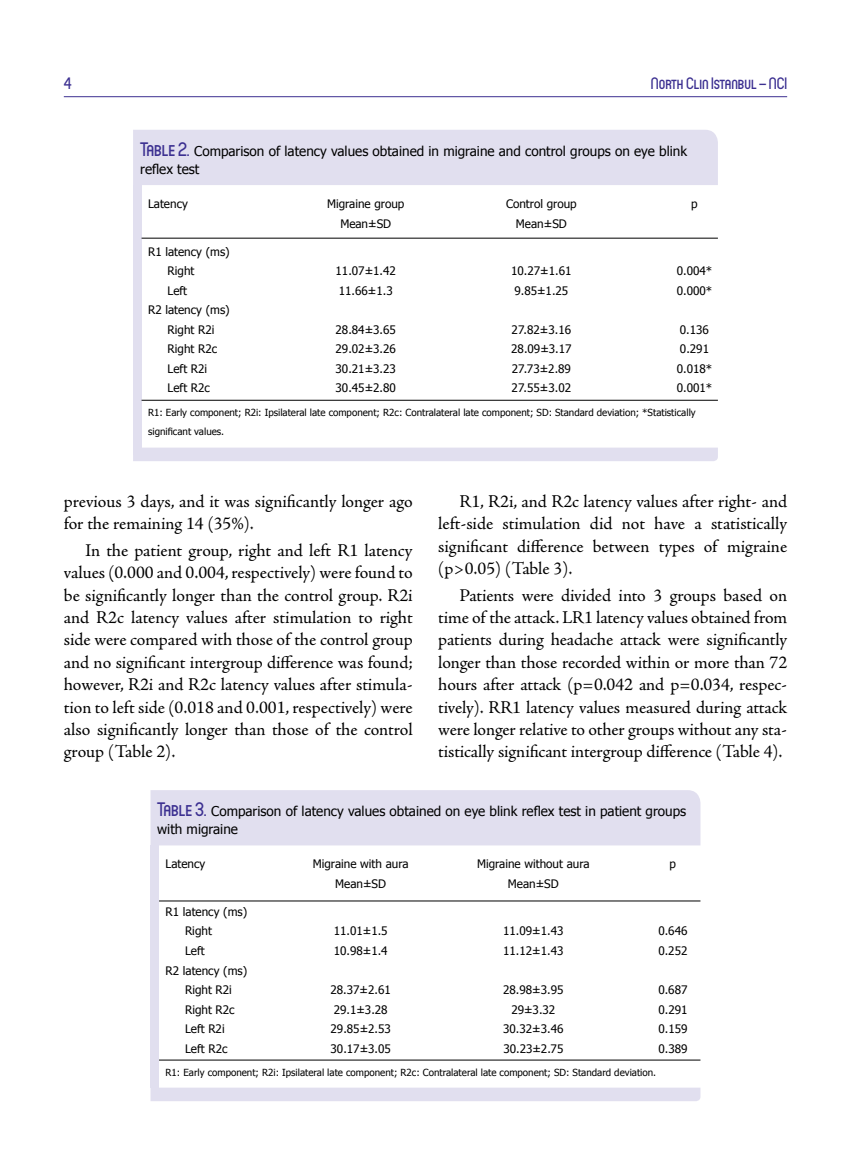
<style>
.page{position:relative;width:851px;height:1170px;background:#fff}
.page>*{position:absolute;margin:0;border:0;box-sizing:border-box;transform-origin:0 0}
.t1{font:18px/22.4px "Adobe Jenson Pro";letter-spacing:-.005em;color:#000;text-align:justify}
.t2{font:500 16.5px "Circula";color:#3c3091}
.t3{font:13.5px/18px "Tahoma";color:#000}
.t4{font:11.7px/19.5px "Tahoma";color:#000}
.t5{font:9.75px/19.5px "Tahoma";color:#000}
.s1{font-family:"Circula";font-weight:500;font-size:19.5px;color:#3c3091}
</style>
<div class="page">
<hr style="left:64px;top:96px;width:723px;height:1px;background:#3c3091">
<div style="left:133px;top:185px;width:8px;height:269px;background:#e1dfef"></div>
<svg style="left:133px;top:447px;width:584px;height:14px;background:#e2e0ef"></svg>
<div style="left:133px;top:130px;width:584px;height:55px;background:#e1dfef"></div>
<hr style="left:141px;top:238px;width:576px;height:1px;background:#000">
<hr style="left:141px;top:400px;width:576px;height:1px;background:#000">
<div style="left:150px;top:845px;width:9px;height:242px;background:#e1dfef"></div>
<svg style="left:150px;top:1087px;width:550px;height:14px;background:#e2e0ef"></svg>
<div style="left:150px;top:790px;width:550px;height:55px;background:#e1dfef"></div>
<hr style="left:159px;top:900px;width:541px;height:1px;background:#000">
<hr style="left:159px;top:1059px;width:541px;height:1px;background:#000">
<p class="t2" style="left:64px;top:73px;width:9px">4</p>
<p class="t2" style="left:650px;top:73px;width:138px">North Clin Istanbul – NCI</p>
<p class="t3" style="left:140px;top:141px;width:548px"><span class="s1">Table 2.</span> Comparison of latency values obtained in migraine and control groups on eye blink reflex test</p>
<p class="t4" style="left:148px;top:193px;width:41px">Latency</p>
<p class="t4" style="left:327px;top:193px;width:79px">Migraine group</p>
<p class="t4" style="left:506px;top:193px;width:72px">Control group</p>
<p class="t4" style="left:691px;top:193px;width:8px">p</p>
<p class="t4" style="left:340px;top:213px;width:52px">Mean±SD</p>
<p class="t4" style="left:516px;top:213px;width:52px">Mean±SD</p>
<p class="t4" style="left:167px;top:241px;width:64px;text-indent:-20px">R1 latency (ms)<br>Right</p>
<p class="t4" style="left:335px;top:260px;width:62px">11.07±1.42</p>
<p class="t4" style="left:511px;top:260px;width:62px">10.27±1.61</p>
<p class="t4" style="left:676px;top:260px;width:37px">0.004*</p>
<p class="t4" style="left:167px;top:280px;width:21px">Left</p>
<p class="t4" style="left:339px;top:280px;width:55px">11.66±1.3</p>
<p class="t4" style="left:514px;top:280px;width:55px">9.85±1.25</p>
<p class="t4" style="left:676px;top:280px;width:37px">0.000*</p>
<p class="t4" style="left:148px;top:299px;width:83px;text-align:center">R2 latency (ms)<br>Right R2i</p>
<p class="t4" style="left:335px;top:319px;width:62px">28.84±3.65</p>
<p class="t4" style="left:511px;top:319px;width:61px">27.82±3.16</p>
<p class="t4" style="left:679px;top:319px;width:31px">0.136</p>
<p class="t4" style="left:168px;top:338px;width:51px">Right R2c</p>
<p class="t4" style="left:335px;top:338px;width:62px">29.02±3.26</p>
<p class="t4" style="left:511px;top:338px;width:62px">28.09±3.17</p>
<p class="t4" style="left:679px;top:338px;width:31px">0.291</p>
<p class="t4" style="left:168px;top:358px;width:41px">Left R2i</p>
<p class="t4" style="left:335px;top:358px;width:62px">30.21±3.23</p>
<p class="t4" style="left:511px;top:358px;width:61px">27.73±2.89</p>
<p class="t4" style="left:676px;top:358px;width:37px">0.018*</p>
<p class="t4" style="left:168px;top:377px;width:44px">Left R2c</p>
<p class="t4" style="left:335px;top:377px;width:62px">30.45±2.80</p>
<p class="t4" style="left:511px;top:377px;width:61px">27.55±3.02</p>
<p class="t4" style="left:676px;top:377px;width:37px">0.001*</p>
<p class="t5" style="left:148px;top:402px;width:549px">R1: Early component; R2i: Ipsilateral late component; R2c: Contralateral late component; SD: Standard deviation; *Statistically significant values.</p>
<p class="t1" style="left:64px;top:490px;width:350px">previous 3 days, and it was significantly longer ago for the remaining 14 (35%).</p>
<p class="t1" style="left:64px;top:539px;width:350px;text-indent:21px">In the patient group, right and left R1 latency values (0.000 and 0.004, respectively) were found to be significantly longer than the control group. R2i and R2c latency values after stimulation to right side were compared with those of the control group and no significant intergroup difference was found; however, R2i and R2c latency values after stimula&shy;tion to left side (0.018 and 0.001, respectively) were also significantly longer than those of the control group (Table 2).</p>
<p class="t1" style="left:438px;top:490px;width:350px;text-indent:21px">R1, R2i, and R2c latency values after right- and left-side stimulation did not have a statistically significant difference between types of migraine (p&gt;0.05) (Table 3).</p>
<p class="t1" style="left:438px;top:584px;width:350px;text-indent:21px">Patients were divided into 3 groups based on time of the attack. LR1 latency values obtained from patients during headache attack were significantly longer than those recorded within or more than 72 hours after attack (p=0.042 and p=0.034, respec&shy;tively). RR1 latency values measured during attack were longer relative to other groups without any sta&shy;tistically significant intergroup difference (Table 4).</p>
<p class="t3" style="left:157px;top:801px;width:530px"><span class="s1">Table 3.</span> Comparison of latency values obtained on eye blink reflex test in patient groups with migraine</p>
<p class="t4" style="left:165px;top:853px;width:41px">Latency</p>
<p class="t4" style="left:313px;top:853px;width:97px">Migraine with aura</p>
<p class="t4" style="left:477px;top:853px;width:114px">Migraine without aura</p>
<p class="t4" style="left:669px;top:853px;width:8px">p</p>
<p class="t4" style="left:335px;top:873px;width:52px">Mean±SD</p>
<p class="t4" style="left:508px;top:873px;width:52px">Mean±SD</p>
<p class="t4" style="left:185px;top:901px;width:64px;text-indent:-20px">R1 latency (ms)<br>Right</p>
<p class="t4" style="left:333px;top:920px;width:55px">11.01±1.5</p>
<p class="t4" style="left:503px;top:920px;width:62px">11.09±1.43</p>
<p class="t4" style="left:658px;top:920px;width:31px">0.646</p>
<p class="t4" style="left:185px;top:940px;width:21px">Left</p>
<p class="t4" style="left:333px;top:940px;width:55px">10.98±1.4</p>
<p class="t4" style="left:503px;top:940px;width:62px">11.12±1.43</p>
<p class="t4" style="left:658px;top:940px;width:31px">0.252</p>
<p class="t4" style="left:165px;top:959px;width:83px;text-align:center">R2 latency (ms)<br>Right R2i</p>
<p class="t4" style="left:330px;top:979px;width:62px">28.37±2.61</p>
<p class="t4" style="left:503px;top:979px;width:62px">28.98±3.95</p>
<p class="t4" style="left:658px;top:979px;width:31px">0.687</p>
<p class="t4" style="left:185px;top:998px;width:51px">Right R2c</p>
<p class="t4" style="left:334px;top:998px;width:55px">29.1±3.28</p>
<p class="t4" style="left:511px;top:998px;width:45px">29±3.32</p>
<p class="t4" style="left:658px;top:998px;width:31px">0.291</p>
<p class="t4" style="left:185px;top:1018px;width:41px">Left R2i</p>
<p class="t4" style="left:330px;top:1018px;width:62px">29.85±2.53</p>
<p class="t4" style="left:503px;top:1018px;width:62px">30.32±3.46</p>
<p class="t4" style="left:658px;top:1018px;width:31px">0.159</p>
<p class="t4" style="left:185px;top:1037px;width:44px">Left R2c</p>
<p class="t4" style="left:330px;top:1037px;width:62px">30.17±3.05</p>
<p class="t4" style="left:503px;top:1037px;width:62px">30.23±2.75</p>
<p class="t4" style="left:658px;top:1037px;width:31px">0.389</p>
<p class="t5" style="left:165px;top:1062px;width:492px">R1: Early component; R2i: Ipsilateral late component; R2c: Contralateral late component; SD: Standard deviation.</p>
</div>
